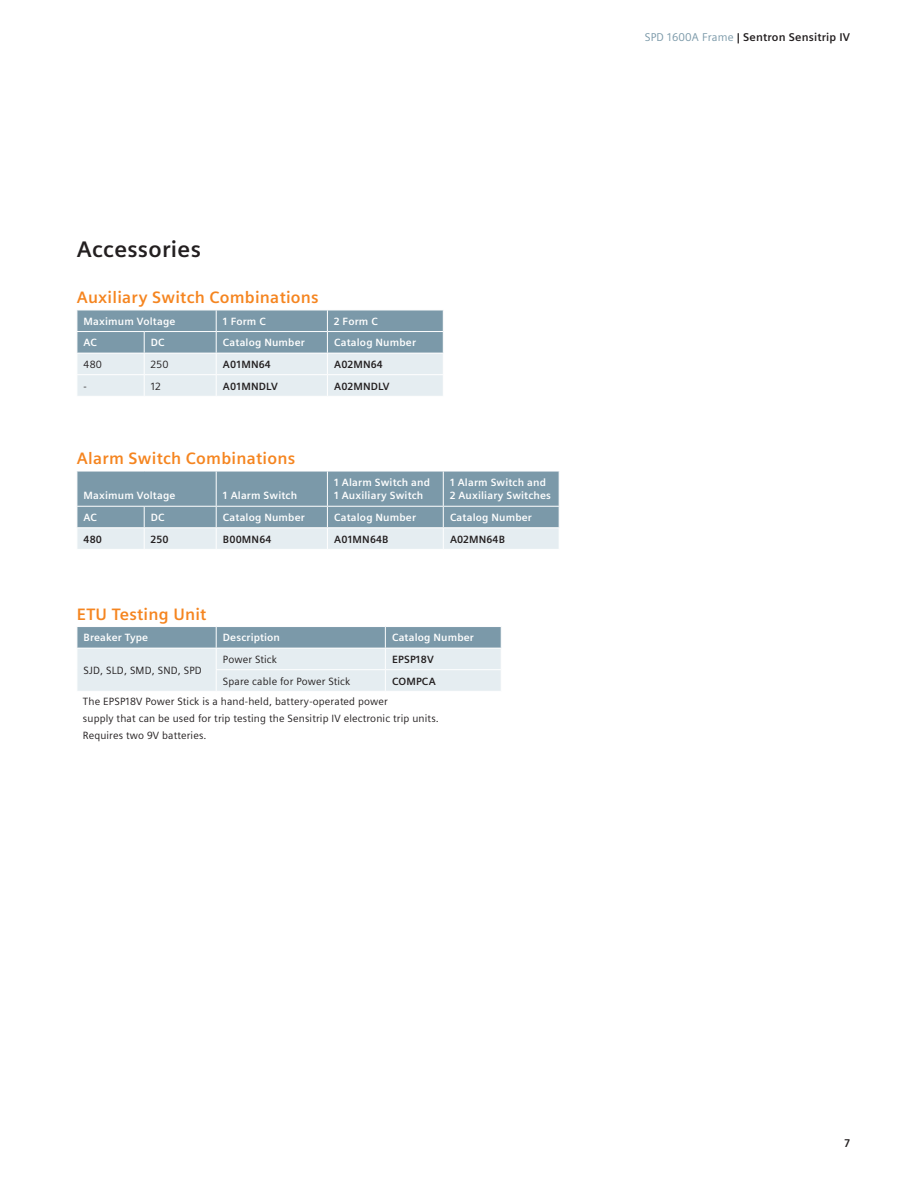
<style>
.page{position:relative;width:918px;height:1188px;background:#fff}
.page>*{position:absolute;margin:0;border:0;box-sizing:border-box;transform-origin:0 0}
._03__Body_text__9pt{font:700 22.5px "Siemens Sans";letter-spacing:.015em;color:#231f20}
._03__Body_text__9pt-2{font:700 16.5px "Siemens Sans";letter-spacing:.015em;color:#f58520}
._00__Header__footer{font:700 11.25px "Siemens Sans";letter-spacing:.015em;color:#231f20}
._03__Body_text__9pt-3{font:700 10.5px/13.6px "Siemens Sans";letter-spacing:.015em;color:#fff}
._03__Body_text__9pt-4{font:10.5px/17px "Siemens Sans";letter-spacing:.015em;color:#231f20}
._03__Body_text__9pt-5{font:700 10.5px "Siemens Sans";letter-spacing:.015em;color:#231f20}
.s1{font-weight:400;color:#7b99a9}
</style>
<div class="page">
<svg style="left:77px;top:310px;width:367px;height:86px;background:#b4c6cf"></svg>
<svg style="left:77px;top:471px;width:483px;height:78px;background:#9cb3bf"></svg>
<svg style="left:77px;top:627px;width:425px;height:64px;background:#c4d2da"></svg>
<p class="_03__Body_text__9pt" style="left:77px;top:237px;width:126px">Accessories</p>
<p class="_03__Body_text__9pt-2" style="left:77px;top:288px;width:243px">Auxiliary Switch Combinations</p>
<p class="_03__Body_text__9pt-3" style="left:84px;top:314px;width:93px">Maximum Voltage</p>
<p class="_03__Body_text__9pt-3" style="left:223px;top:314px;width:44px">1 Form C</p>
<p class="_03__Body_text__9pt-3" style="left:334px;top:314px;width:45px">2 Form C</p>
<p class="_03__Body_text__9pt-3" style="left:84px;top:336px;width:15px">AC</p>
<p class="_03__Body_text__9pt-3" style="left:151px;top:336px;width:15px">DC</p>
<p class="_03__Body_text__9pt-3" style="left:223px;top:336px;width:83px">Catalog Number</p>
<p class="_03__Body_text__9pt-3" style="left:334px;top:336px;width:83px">Catalog Number</p>
<p class="_03__Body_text__9pt-4" style="left:84px;top:356px;width:20px">480</p>
<p class="_03__Body_text__9pt-4" style="left:151px;top:356px;width:19px">250</p>
<p class="_03__Body_text__9pt-5" style="left:223px;top:358px;width:49px">A01MN64</p>
<p class="_03__Body_text__9pt-5" style="left:334px;top:358px;width:50px">A02MN64</p>
<p class="_03__Body_text__9pt-4" style="left:84px;top:378px;width:5px">-</p>
<p class="_03__Body_text__9pt-4" style="left:151px;top:378px;width:12px">12</p>
<p class="_03__Body_text__9pt-5" style="left:223px;top:380px;width:56px">A01MNDLV</p>
<p class="_03__Body_text__9pt-5" style="left:334px;top:380px;width:57px">A02MNDLV</p>
<p class="_03__Body_text__9pt-2" style="left:77px;top:449px;width:220px">Alarm Switch Combinations</p>
<p class="_03__Body_text__9pt-3" style="left:84px;top:489px;width:93px">Maximum Voltage</p>
<p class="_03__Body_text__9pt-3" style="left:223px;top:489px;width:76px">1 Alarm Switch</p>
<p class="_03__Body_text__9pt-3" style="left:334px;top:475px;width:97px">1 Alarm Switch and<br>1 Auxiliary Switch</p>
<p class="_03__Body_text__9pt-3" style="left:450px;top:475px;width:102px">1 Alarm Switch and<br>2 Auxiliary Switches</p>
<p class="_03__Body_text__9pt-3" style="left:84px;top:511px;width:15px">AC</p>
<p class="_03__Body_text__9pt-3" style="left:151px;top:511px;width:15px">DC</p>
<p class="_03__Body_text__9pt-3" style="left:223px;top:511px;width:83px">Catalog Number</p>
<p class="_03__Body_text__9pt-3" style="left:334px;top:511px;width:83px">Catalog Number</p>
<p class="_03__Body_text__9pt-3" style="left:450px;top:511px;width:83px">Catalog Number</p>
<p class="_03__Body_text__9pt-5" style="left:84px;top:533px;width:20px">480</p>
<p class="_03__Body_text__9pt-5" style="left:151px;top:533px;width:19px">250</p>
<p class="_03__Body_text__9pt-5" style="left:223px;top:533px;width:50px">B00MN64</p>
<p class="_03__Body_text__9pt-5" style="left:334px;top:533px;width:56px">A01MN64B</p>
<p class="_03__Body_text__9pt-5" style="left:450px;top:533px;width:57px">A02MN64B</p>
<p class="_03__Body_text__9pt-2" style="left:77px;top:605px;width:131px">ETU Testing Unit</p>
<p class="_03__Body_text__9pt-3" style="left:84px;top:631px;width:66px">Breaker Type</p>
<p class="_03__Body_text__9pt-3" style="left:223px;top:631px;width:59px">Description</p>
<p class="_03__Body_text__9pt-3" style="left:392px;top:631px;width:83px">Catalog Number</p>
<p class="_03__Body_text__9pt-4" style="left:84px;top:662px;width:120px">SJD, SLD, SMD, SND, SPD</p>
<p class="_03__Body_text__9pt-4" style="left:223px;top:651px;width:56px">Power Stick</p>
<p class="_03__Body_text__9pt-5" style="left:392px;top:653px;width:43px">EPSP18V</p>
<p class="_03__Body_text__9pt-4" style="left:223px;top:673px;width:129px">Spare cable for Power Stick</p>
<p class="_03__Body_text__9pt-5" style="left:392px;top:675px;width:45px">COMPCA</p>
<p class="_03__Body_text__9pt-4" style="left:83px;top:693px;width:358px">The EPSP18V Power Stick is a hand-held, battery-operated power<br>supply that can be used for trip testing the Sensitrip IV electronic trip units.<br>Requires two 9V batteries.</p>
<p class="_00__Header__footer" style="left:645px;top:31px;width:207px"><span class="s1">SPD 1600A Frame</span> | Sentron Sensitrip IV</p>
<p class="_00__Header__footer" style="left:845px;top:1137px;width:7px">7</p>
</div>
